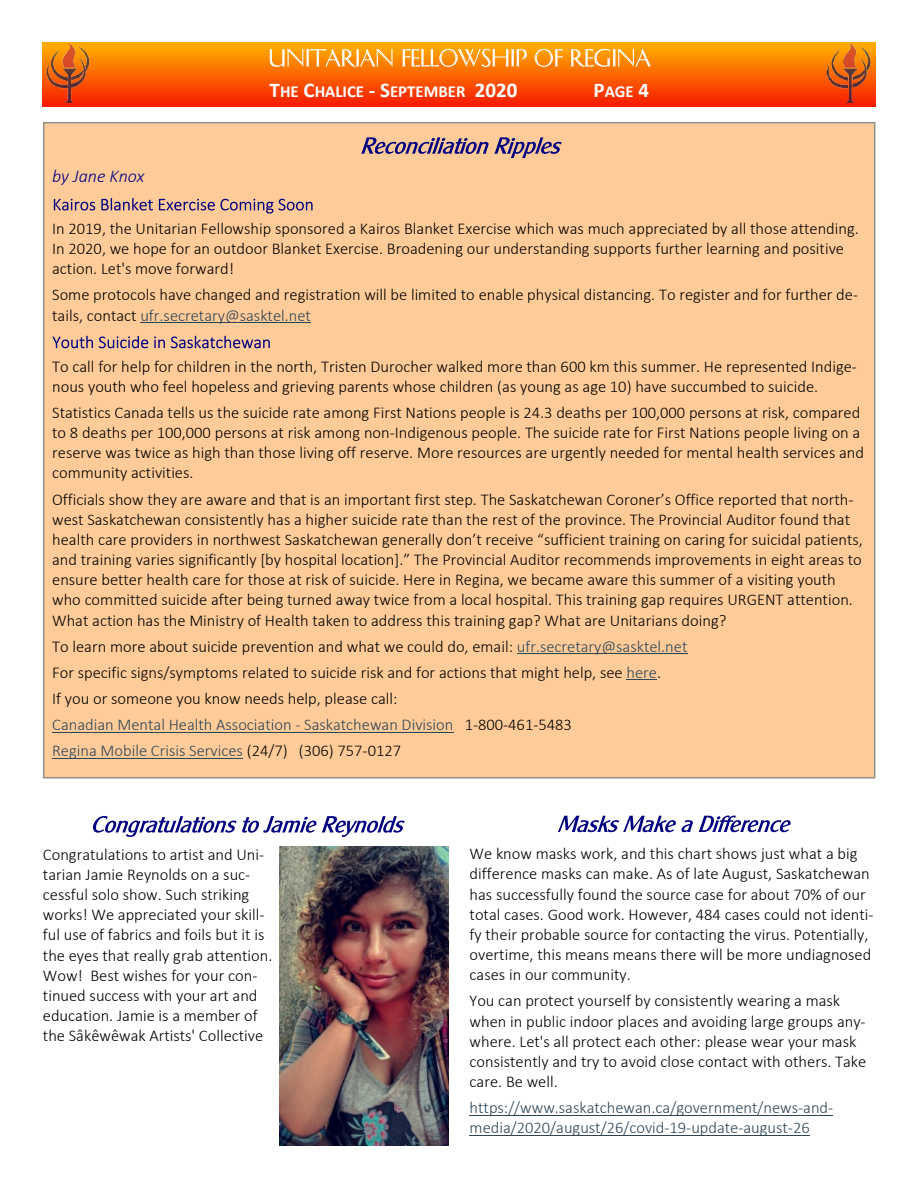
<style>
.page{position:relative;width:918px;height:1188px;background:#fff}
.page>*{position:absolute;margin:0;border:0;box-sizing:border-box;transform-origin:0 0}
.t1{font:italic 300 18px "Calibri";color:#000080}
.t2{font:700 16.8px "Calibri";color:#fff}
.t3{font:300 16.5px/20.1px "Calibri";color:#000}
.t4{font:300 16.5px/20.1px "Calibri";color:#2e4556}
.s1{font-size:21px}
.s2{color:#2e4556}
</style>
<div class="page">
<div style="left:43px;top:43px;width:833px;height:63px;background:linear-gradient(to bottom,#ffb100,#f71b00)"></div>
<svg style="left:270px;top:49px;width:123px;height:18px;background:#fdab43"></svg>
<svg style="left:402px;top:49px;width:125px;height:18px;background:#fdad48"></svg>
<svg style="left:535px;top:49px;width:28px;height:18px"></svg>
<svg style="left:571px;top:49px;width:80px;height:18px"></svg>
<img style="left:46px;top:42px;width:44px;height:60px">
<img style="left:827px;top:42px;width:43px;height:60px">
<div style="left:44px;top:123px;width:831px;height:655px;background:#fc9"></div>
<svg style="left:361px;top:137px;width:201px;height:21px"></svg>
<svg style="left:54px;top:199px;width:41px;height:12px"></svg>
<svg style="left:101px;top:198px;width:52px;height:13px"></svg>
<svg style="left:159px;top:199px;width:154px;height:15px"></svg>
<hr style="left:140px;top:322px;width:171px;height:1px;background:#2e4556">
<svg style="left:53px;top:336px;width:40px;height:12px"></svg>
<svg style="left:99px;top:336px;width:49px;height:12px"></svg>
<svg style="left:154px;top:336px;width:11px;height:12px"></svg>
<svg style="left:171px;top:336px;width:99px;height:12px"></svg>
<hr style="left:517px;top:653px;width:170px;height:1px;background:#2e4556">
<hr style="left:626px;top:680px;width:31px;height:1px;background:#2e4556">
<hr style="left:52px;top:732px;width:402px;height:1px;background:#2e4556">
<hr style="left:52px;top:758px;width:191px;height:1px;background:#2e4556">
<svg style="left:93px;top:816px;width:312px;height:21px"></svg>
<svg style="left:558px;top:816px;width:233px;height:16px"></svg>
<hr style="left:470px;top:1115px;width:363px;height:1px;background:#2e4556">
<hr style="left:470px;top:1135px;width:340px;height:1px;background:#2e4556">
<img style="left:280px;top:846px;width:168px;height:299px">
<p class="t2" style="left:270px;top:84px;width:249px"><span class="s1">T</span>HE <span class="s1">C</span>HALICE <span class="s1">- S</span>EPTEMBER <span class="s1">2020</span></p>
<p class="t2" style="left:594px;top:84px;width:57px"><span class="s1">P</span>AGE <span class="s1">4</span></p>
<p class="t1" style="left:52px;top:169px;width:94px">by Jane Knox</p>
<p class="t3" style="left:52px;top:220px;width:808px">In 2019, the Unitarian Fellowship sponsored a Kairos Blanket Exercise which was much appreciated by all those attending.<br>In 2020, we hope for an outdoor Blanket Exercise. Broadening our understanding supports further learning and positive action. Let's move forward!</p>
<p class="t3" style="left:52px;top:286px;width:807px">Some protocols have changed and registration will be limited to enable physical distancing. To register and for further de&shy;tails, contact <span class="s2">ufr.secretary@sasktel.net</span></p>
<p class="t3" style="left:52px;top:358px;width:806px">To call for help for children in the north, Tristen Durocher walked more than 600 km this summer. He represented Indige&shy;nous youth who feel hopeless and grieving parents whose children (as young as age 10) have succumbed to suicide.</p>
<p class="t3" style="left:52px;top:404px;width:813px">Statistics Canada tells us the suicide rate among First Nations people is 24.3 deaths per 100,000 persons at risk, compared to 8 deaths per 100,000 persons at risk among non-Indigenous people. The suicide rate for First Nations people living on a reserve was twice as high than those living off reserve. More resources are urgently needed for mental health services and community activities.</p>
<p class="t3" style="left:52px;top:490px;width:812px">Officials show they are aware and that is an important first step. The Saskatchewan Coroner’s Office reported that north&shy;west Saskatchewan consistently has a higher suicide rate than the rest of the province. The Provincial Auditor found that health care providers in northwest Saskatchewan generally don’t receive “sufficient training on caring for suicidal patients, and training varies significantly [by hospital location].” The Provincial Auditor recommends improvements in eight areas to ensure better health care for those at risk of suicide. Here in Regina, we became aware this summer of a visiting youth who committed suicide after being turned away twice from a local hospital. This training gap requires URGENT attention.<br>What action has the Ministry of Health taken to address this training gap? What are Unitarians doing?</p>
<p class="t3" style="left:52px;top:635px;width:637px;line-height:26.1px">To learn more about suicide prevention and what we could do, email: <span class="s2">ufr.secretary@sasktel.net </span>For specific signs/symptoms related to suicide risk and for actions that might help, see <span class="s2">here</span>.<br>If you or someone you know needs help, please call:<br><span class="s2">Canadian Mental Health Association - Saskatchewan Division</span> 1-800-461-5483<br><span class="s2">Regina Mobile Crisis Services</span> (24/7) (306) 757-0127</p>
<p class="t3" style="left:43px;top:846px;width:231px">Congratulations to artist and Uni&shy;tarian Jamie Reynolds on a suc&shy;cessful solo show. Such striking works! We appreciated your skill&shy;ful use of fabrics and foils but it is the eyes that really grab attention.<br>Wow! Best wishes for your con&shy;tinued success with your art and education. Jamie is a member of the Sâkêwêwak Artists' Collective</p>
<p class="t3" style="left:470px;top:845px;width:406px">We know masks work, and this chart shows just what a big difference masks can make. As of late August, Saskatchewan has successfully found the source case for about 70% of our total cases. Good work. However, 484 cases could not identi&shy;fy their probable source for contacting the virus. Potentially, overtime, this means means there will be more undiagnosed cases in our community.</p>
<p class="t3" style="left:470px;top:992px;width:398px">You can protect yourself by consistently wearing a mask when in public indoor places and avoiding large groups any&shy;where. Let's all protect each other: please wear your mask consistently and try to avoid close contact with others. Take care. Be well.</p>
<p class="t4" style="left:470px;top:1099px;width:365px">https://www.saskatchewan.ca/government/news-and&shy;media/2020/august/26/covid-19-update-august-26</p>
</div>
